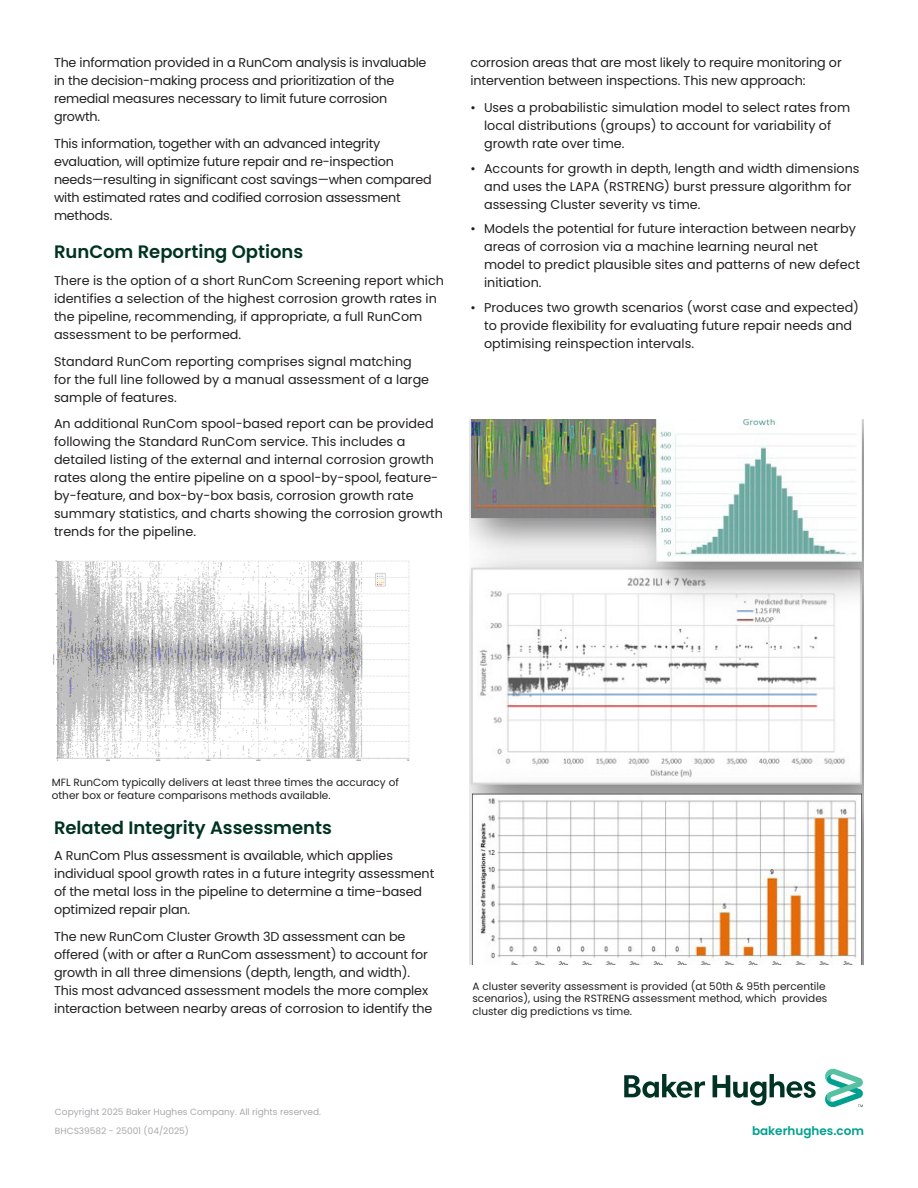
<style>
.page{position:relative;width:918px;height:1188px;background:#fff}
.page>*{position:absolute;margin:0;border:0;box-sizing:border-box;transform-origin:0 0}
._15pt-body_subhead{font:600 18px "Poppins";color:#003323}
._8_5pt-body_text{font:12.75px/18px "Poppins";color:#231f20}
.t1{font:600 12px "Poppins";color:#00a08f}
._7pt-caption{font:10.5px/12.8px "Poppins";color:#231f20}
._6pt-legal_footnote{font:9px "Poppins";color:#a8a9ad}
</style>
<div class="page">
<img style="left:53px;top:561px;width:357px;height:200px">
<img style="left:470px;top:420px;width:394px;height:545px">
<svg style="left:624px;top:1068px;width:239px;height:40px"></svg>
<p class="_8_5pt-body_text" style="left:54px;top:54px;width:374px">The information provided in a RunCom analysis is invaluable in the decision-making process and prioritization of the remedial measures necessary to limit future corrosion growth.</p>
<p class="_8_5pt-body_text" style="left:54px;top:134px;width:379px">This information, together with an advanced integrity evaluation, will optimize future repair and re-inspection needs—resulting in significant cost savings—when compared with estimated rates and codified corrosion assessment methods.</p>
<p class="_15pt-body_subhead" style="left:54px;top:242px;width:251px">RunCom Reporting Options</p>
<p class="_8_5pt-body_text" style="left:54px;top:272px;width:391px">There is the option of a short RunCom Screening report which identifies a selection of the highest corrosion growth rates in the pipeline, recommending, if appropriate, a full RunCom assessment to be performed.</p>
<p class="_8_5pt-body_text" style="left:54px;top:352px;width:377px">Standard RunCom reporting comprises signal matching for the full line followed by a manual assessment of a large sample of features.</p>
<p class="_8_5pt-body_text" style="left:54px;top:415px;width:391px">An additional RunCom spool-based report can be provided following the Standard RunCom service. This includes a detailed listing of the external and internal corrosion growth rates along the entire pipeline on a spool-by-spool, feature&shy;by-feature, and box-by-box basis, corrosion growth rate summary statistics, and charts showing the corrosion growth trends for the pipeline.</p>
<p class="_8_5pt-body_text" style="left:471px;top:54px;width:373px">corrosion areas that are most likely to require monitoring or intervention between inspections. This new approach:</p>
<p class="_8_5pt-body_text" style="left:484px;top:98px;width:368px;text-indent:-14px">• Uses a probabilistic simulation model to select rates from local distributions (groups) to account for variability of growth rate over time.</p>
<p class="_8_5pt-body_text" style="left:484px;top:159px;width:377px;text-indent:-14px">• Accounts for growth in depth, length and width dimensions and uses the LAPA (RSTRENG) burst pressure algorithm for assessing Cluster severity vs time.</p>
<p class="_8_5pt-body_text" style="left:484px;top:220px;width:378px;text-indent:-14px">• Models the potential for future interaction between nearby areas of corrosion via a machine learning neural net model to predict plausible sites and patterns of new defect initiation.</p>
<p class="_8_5pt-body_text" style="left:484px;top:299px;width:377px;text-indent:-14px">• Produces two growth scenarios (worst case and expected) to provide flexibility for evaluating future repair needs and optimising reinspection intervals.</p>
<p class="_7pt-caption" style="left:52px;top:776px;width:349px">MFL RunCom typically delivers at least three times the accuracy of other box or feature comparisons methods available.</p>
<p class="_15pt-body_subhead" style="left:54px;top:817px;width:279px">Related Integrity Assessments</p>
<p class="_8_5pt-body_text" style="left:54px;top:847px;width:382px">A RunCom Plus assessment is available, which applies individual spool growth rates in a future integrity assessment of the metal loss in the pipeline to determine a time-based optimized repair plan.</p>
<p class="_8_5pt-body_text" style="left:54px;top:927px;width:380px">The new RunCom Cluster Growth 3D assessment can be offered (with or after a RunCom assessment) to account for growth in all three dimensions (depth, length, and width).<br>This most advanced assessment models the more complex interaction between nearby areas of corrosion to identify the</p>
<p class="_7pt-caption" style="left:473px;top:980px;width:356px">A cluster severity assessment is provided (at 50th &amp; 95th percentile scenarios), using the RSTRENG assessment method, which provides cluster dig predictions vs time.</p>
<p class="_6pt-legal_footnote" style="left:55px;top:1107px;width:268px">Copyright 2025 Baker Hughes Company. All rights reserved.</p>
<p class="_6pt-legal_footnote" style="left:55px;top:1126px;width:136px">BHCS39582 - 25001 (04/2025)</p>
<p class="t1" style="left:752px;top:1124px;width:113px">bakerhughes.com</p>
</div>
